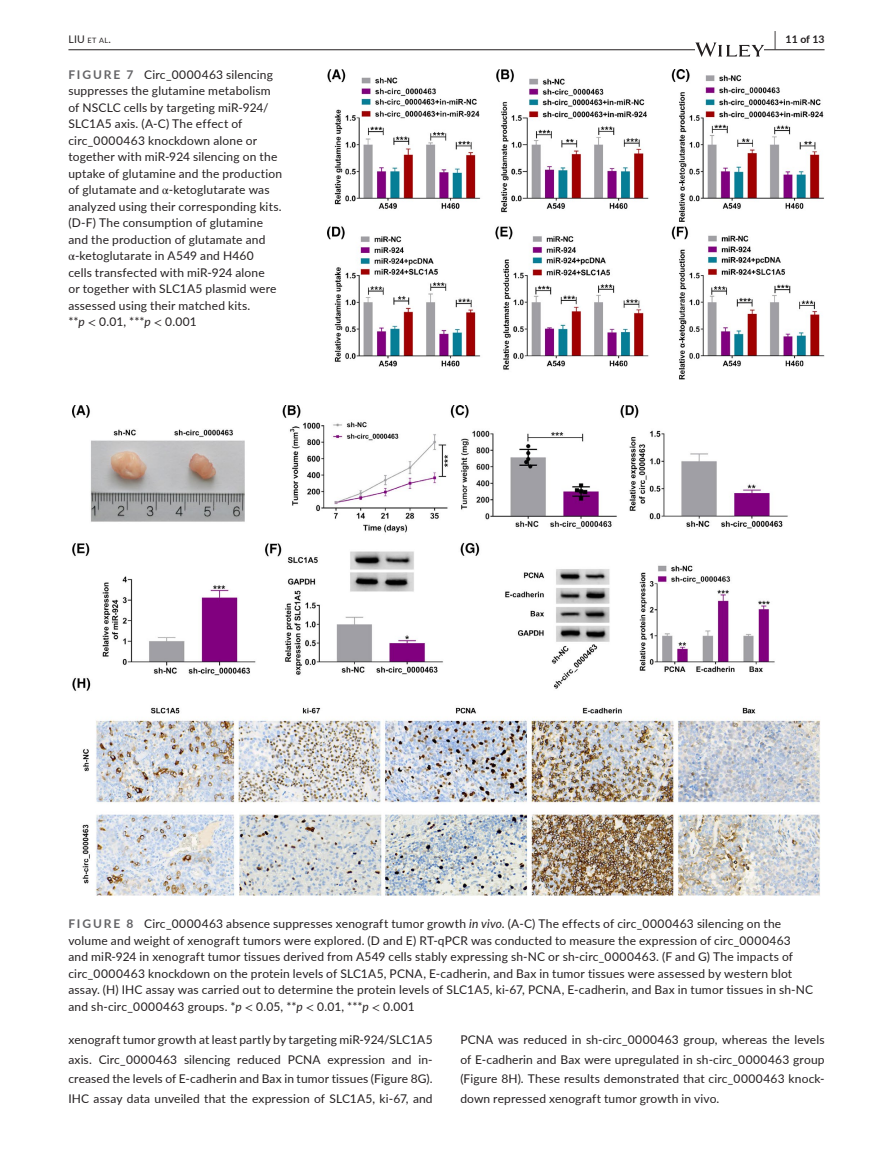
<style>
.page{position:relative;width:893px;height:1174px;background:#fff}
.page>*{position:absolute;margin:0;border:0;box-sizing:border-box;transform-origin:0 0}
.t1{font:12px/16.5px "Lato";letter-spacing:.015em;color:#231f20;text-align:justify}
.t2{font:10.5px "Lato";color:#231f20}
.t3{font:700 10.5px "Lato";color:#231f20}
.s1{font-size:7.35px}
.s2{font-size:19.5px}
.s3{font-weight:700;color:#636366}
.s4{font-family:"STIX"}
.s5{font-style:italic}
</style>
<div class="page">
<hr style="left:68px;top:49px;width:756px;height:1px;background:#231f20">
<svg style="left:695px;top:42px;width:69px;height:15px"></svg>
<img style="left:327px;top:69px;width:497px;height:310px">
<img style="left:72px;top:405px;width:748px;height:491px">
<p class="t2" style="left:68px;top:31px;width:44px">LIU <span class="s1">et al</span>.</p>
<p class="t3" style="left:774px;top:31px;width:52px"><span class="s2">|</span> 11 of 13</p>
<p class="t1" style="left:68px;top:66px;width:215px;text-align:left"><span class="s3">FIGURE 7</span> Circ_0000463 silencing suppresses the glutamine metabolism of NSCLC cells by targeting miR-924/ SLC1A5 axis. (A-C) The effect of circ_0000463 knockdown alone or together with miR-924 silencing on the uptake of glutamine and the production of glutamate and <span class="s4">α</span>-ketoglutarate was analyzed using their corresponding kits. (D-F) The consumption of glutamine and the production of glutamate and <span class="s4">α</span>-ketoglutarate in A549 and H460<br>cells transfected with miR-924 alone<br>or together with SLC1A5 plasmid were assessed using their matched kits.<br>**<span class="s5">p</span> <span class="s4">&lt;</span> 0.01, ***<span class="s5">p</span> <span class="s4">&lt;</span> 0.001</p>
<p class="t1" style="left:68px;top:915px;width:746px;text-align:left"><span class="s3">FIGURE 8</span> Circ_0000463 absence suppresses xenograft tumor growth <span class="s5">in vivo</span>. (A-C) The effects of circ_0000463 silencing on the volume and weight of xenograft tumors were explored. (D and E) RT-qPCR was conducted to measure the expression of circ_0000463 and miR-924 in xenograft tumor tissues derived from A549 cells stably expressing sh-NC or sh-circ_0000463. (F and G) The impacts of circ_0000463 knockdown on the protein levels of SLC1A5, PCNA, E-cadherin, and Bax in tumor tissues were assessed by western blot assay. (H) IHC assay was carried out to determine the protein levels of SLC1A5, ki-67, PCNA, E-cadherin, and Bax in tumor tissues in sh-NC and sh-circ_0000463 groups. *<span class="s5">p</span> <span class="s4">&lt;</span> 0.05, **<span class="s5">p</span> <span class="s4">&lt;</span> 0.01, ***<span class="s5">p</span> <span class="s4">&lt;</span> 0.001</p>
<p class="t1" style="left:68px;top:1029px;width:366px;line-height:19.5px">xenograft tumor growth at least partly by targeting miR-924/SLC1A5 axis. Circ_0000463 silencing reduced PCNA expression and in&shy;creased the levels of E-cadherin and Bax in tumor tissues (Figure 8G).<br>IHC assay data unveiled that the expression of SLC1A5, ki-67, and</p>
<p class="t1" style="left:460px;top:1029px;width:366px;line-height:19.5px">PCNA was reduced in sh-circ_0000463 group, whereas the levels of E-cadherin and Bax were upregulated in sh-circ_0000463 group (Figure 8H). These results demonstrated that circ_0000463 knock&shy;down repressed xenograft tumor growth in vivo.</p>
</div>
